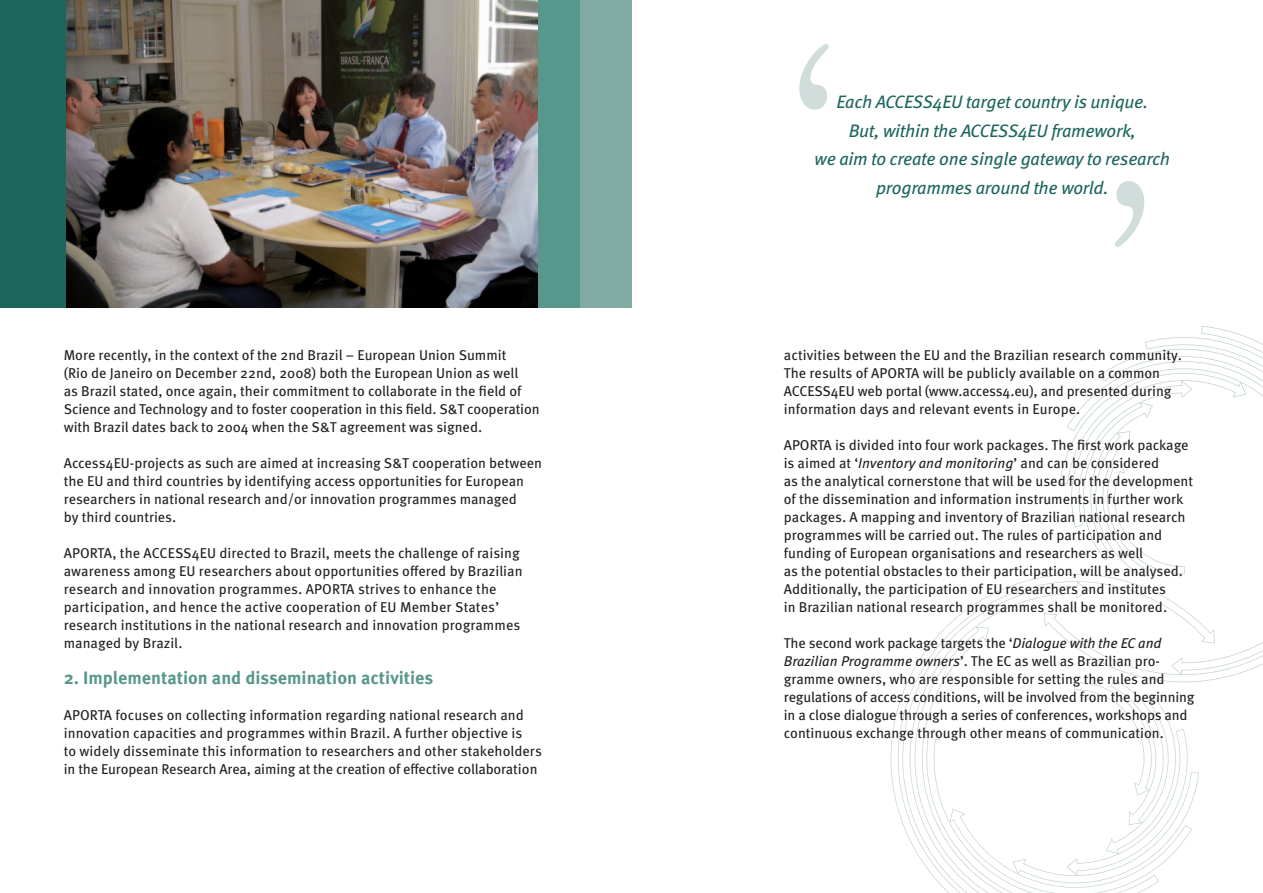
<style>
.page{position:relative;width:1263px;height:893px;background:#fff}
.page>*{position:absolute;margin:0;border:0;box-sizing:border-box;transform-origin:0 0}
.t1{font:italic 18px/28.5px "Meta Pro";letter-spacing:-.015em;color:#1d665e;text-align:center}
.t2{font:700 18px "Meta Pro";color:#58978b}
.t3{font:14.25px/18px "Meta Pro";color:#231f20}
.s1{font-style:italic}
</style>
<div class="page">
<svg style="left:890px;top:660px;width:29px;height:197px"></svg>
<svg style="left:919px;top:326px;width:317px;height:567px"></svg>
<svg style="left:1044px;top:333px;width:219px;height:349px"></svg>
<img style="left:66px;top:0;width:472px;height:307px">
<div style="left:538px;top:0;width:93px;height:307px;background:#58978b"></div>
<div style="left:580px;top:0;width:51px;height:307px;background:#81aaa2"></div>
<div style="left:0;top:0;width:66px;height:307px;background:#1d665e"></div>
<svg style="left:799px;top:44px;width:30px;height:66px"></svg>
<svg style="left:1115px;top:181px;width:29px;height:66px"></svg>
<p class="t3" style="left:64px;top:348px;width:477px">More recently, in the context of the 2nd Brazil – European Union Summit<br>(Rio de Janeiro on December 22nd, 2008) both the European Union as well<br>as Brazil stated, once again, their commitment to collaborate in the field of Science and Technology and to foster cooperation in this field. S&amp;T cooperation with Brazil dates back to 2004 when the S&amp;T agreement was signed.</p>
<p class="t3" style="left:64px;top:456px;width:480px">Access4EU-projects as such are aimed at increasing S&amp;T cooperation between the EU and third countries by identifying access opportunities for European researchers in national research and/or innovation programmes managed<br>by third countries.</p>
<p class="t3" style="left:64px;top:546px;width:460px">APORTA, the ACCESS4EU directed to Brazil, meets the challenge of raising awareness among EU researchers about opportunities offered by Brazilian research and innovation programmes. APORTA strives to enhance the participation, and hence the active cooperation of EU Member States’ research institutions in the national research and innovation programmes managed by Brazil.</p>
<p class="t2" style="left:64px;top:671px;width:371px">2. Implementation and dissemination activities</p>
<p class="t3" style="left:64px;top:708px;width:480px">APORTA focuses on collecting information regarding national research and innovation capacities and programmes within Brazil. A further objective is<br>to widely disseminate this information to researchers and other stakeholders in the European Research Area, aiming at the creation of effective collaboration</p>
<p class="t1" style="left:815px;top:90px;width:357px">Each ACCESS4EU target country is unique.<br>But, within the ACCESS4EU framework,<br>we aim to create one single gateway to research programmes around the world.</p>
<p class="t3" style="left:784px;top:348px;width:399px">activities between the EU and the Brazilian research community.<br>The results of APORTA will be publicly available on a common ACCESS4EU web portal (www.access4.eu), and presented during information days and relevant events in Europe.</p>
<p class="t3" style="left:784px;top:438px;width:411px">APORTA is divided into four work packages. The first work package is aimed at ‘<span class="s1">Inventory and monitoring</span>’ and can be considered<br>as the analytical cornerstone that will be used for the development of the dissemination and information instruments in further work packages. A mapping and inventory of Brazilian national research programmes will be carried out. The rules of participation and funding of European organisations and researchers as well<br>as the potential obstacles to their participation, will be analysed.<br>Additionally, the participation of EU researchers and institutes<br>in Brazilian national research programmes shall be monitored.</p>
<p class="t3" style="left:784px;top:636px;width:412px">The second work package targets the ‘<span class="s1">Dialogue with the EC and Brazilian Programme owners</span>’. The EC as well as Brazilian pro&shy;gramme owners, who are responsible for setting the rules and regulations of access conditions, will be involved from the beginning in a close dialogue through a series of conferences, workshops and continuous exchange through other means of communication.</p>
</div>
